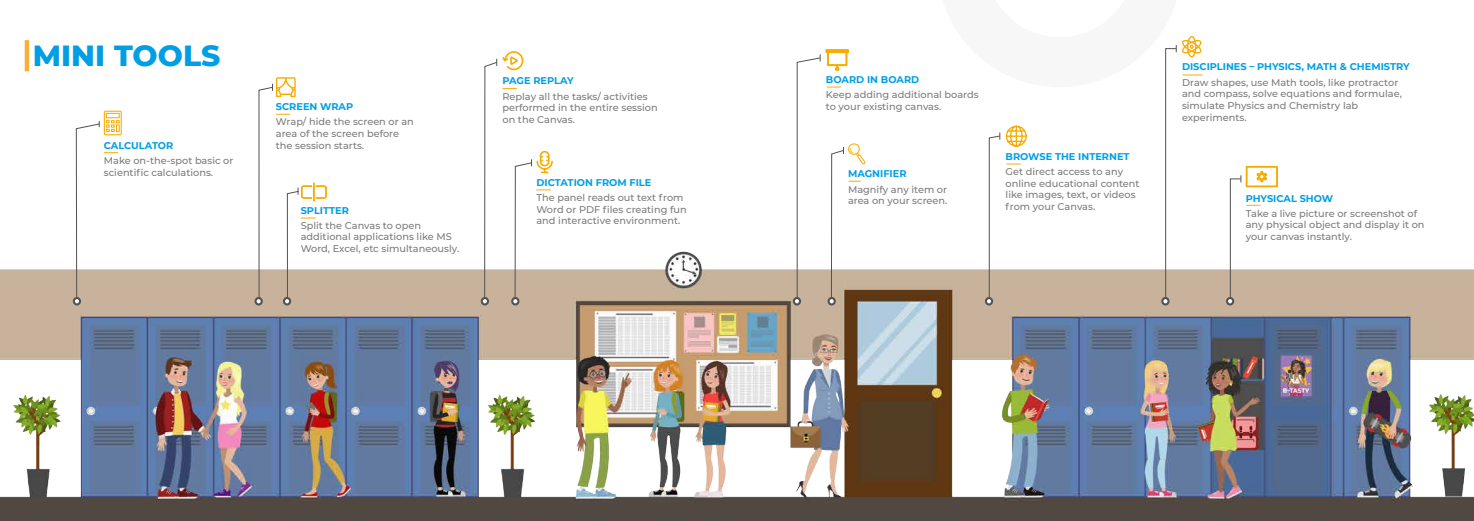
<style>
.page{position:relative;width:1474px;height:521px;background:#fff}
.page>*{position:absolute;margin:0;border:0;box-sizing:border-box;transform-origin:0 0}
.t1{font:800 29.75px "Montserrat";color:#009fe3}
.t2{font:500 9.8px/11.7px "Montserrat";color:#7c7b7b}
.t3{font:700 9.8px "Montserrat";color:#009fe3}
</style>
<div class="page">
<img style="left:0;top:251px;width:1473px;height:270px">
<svg style="left:481px;top:297px;width:8px;height:8px"></svg>
<svg style="left:254px;top:297px;width:9px;height:8px"></svg>
<svg style="left:73px;top:297px;width:8px;height:8px"></svg>
<svg style="left:75px;top:111px;width:47px;height:192px"></svg>
<hr style="left:25px;top:40px;width:4px;height:31px;background:#f9b03b">
<svg style="left:792px;top:297px;width:9px;height:8px"></svg>
<svg style="left:1225px;top:297px;width:9px;height:8px"></svg>
<svg style="left:984px;top:297px;width:9px;height:8px"></svg>
<svg style="left:795px;top:49px;width:71px;height:254px"></svg>
<svg style="left:1228px;top:166px;width:49px;height:137px"></svg>
<svg style="left:937px;top:36px;width:265px;height:267px"></svg>
<svg style="left:483px;top:51px;width:70px;height:252px"></svg>
<svg style="left:257px;top:77px;width:70px;height:226px"></svg>
<h1 class="t1" style="left:33px;top:34px;width:189px">MINI TOOLS</h1>
<p class="t3" style="left:104px;top:138px;width:71px">CALCULATOR</p>
<p class="t2" style="left:104px;top:154px;width:131px">Make on-the-spot basic or scientific calculations.</p>
<p class="t3" style="left:276px;top:100px;width:79px">SCREEN WRAP</p>
<p class="t2" style="left:276px;top:116px;width:139px">Wrap/ hide the screen or an area of the screen before the session starts.</p>
<p class="t3" style="left:301px;top:203px;width:50px">SPLITTER</p>
<p class="t2" style="left:301px;top:219px;width:160px">Split the Canvas to open additional applications like MS<br>Word, Excel, etc simultaneously.</p>
<p class="t3" style="left:502px;top:74px;width:73px">PAGE REPLAY</p>
<p class="t2" style="left:502px;top:90px;width:157px">Replay all the tasks/ activities performed in the entire session on the Canvas.</p>
<p class="t3" style="left:536px;top:175px;width:116px">DICTATION FROM FILE</p>
<p class="t2" style="left:536px;top:191px;width:152px">The panel reads out text from<br>Word or PDF files creating fun and interactive environment.</p>
<p class="t3" style="left:826px;top:72px;width:95px">BOARD IN BOARD</p>
<p class="t2" style="left:826px;top:88px;width:154px">Keep adding additional boards to your existing canvas.</p>
<p class="t3" style="left:848px;top:167px;width:60px">MAGNIFIER</p>
<p class="t2" style="left:848px;top:183px;width:101px">Magnify any item or area on your screen.</p>
<p class="t3" style="left:1005px;top:149px;width:125px">BROWSE THE INTERNET</p>
<p class="t2" style="left:1005px;top:165px;width:135px">Get direct access to any online educational content like images, text, or videos from your Canvas.</p>
<p class="t3" style="left:1181px;top:60px;width:229px">DISCIPLINES – PHYSICS, MATH &amp; CHEMISTRY</p>
<p class="t2" style="left:1181px;top:76px;width:221px">Draw shapes, use Math tools, like protractor and compass, solve equations and formulae, simulate Physics and Chemistry lab experiments.</p>
<p class="t3" style="left:1245px;top:191px;width:89px">PHYSICAL SHOW</p>
<p class="t2" style="left:1245px;top:207px;width:180px">Take a live picture or screenshot of any physical object and display it on your canvas instantly.</p>
</div>
